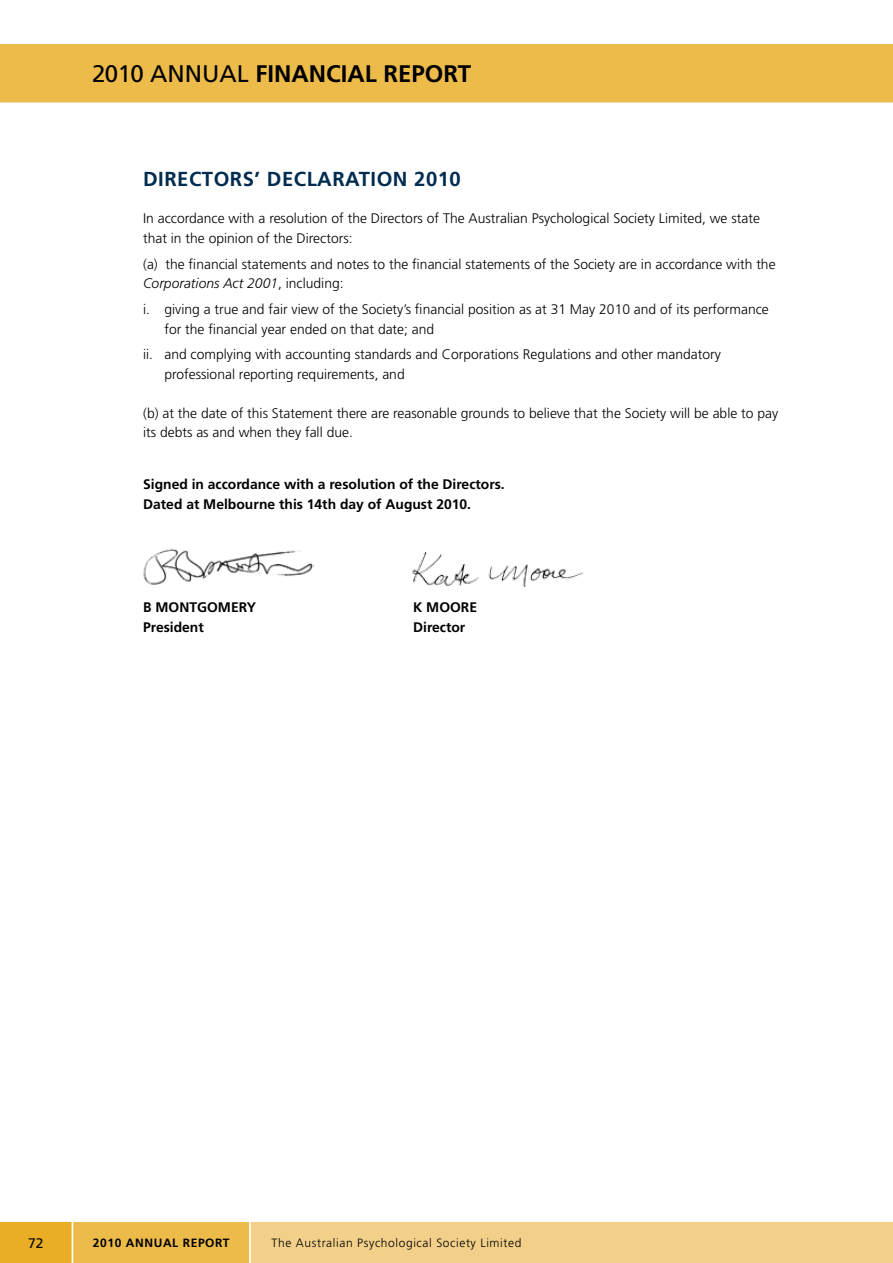
<style>
.page{position:relative;width:893px;height:1263px;background:#fff}
.page>*{position:absolute;margin:0;border:0;box-sizing:border-box;transform-origin:0 0}
.t1{font:700 24px "Frutiger";color:#000}
.t2{font:700 20.25px "Frutiger";letter-spacing:.025em;color:#002c50}
.t3{font:300 13.8px/19.5px "Frutiger";color:#000}
.t4{font:700 13.8px/19.5px "Frutiger";color:#000}
.t5{font:13.8px "Frutiger";color:#000}
.t6{font:300 12px "Frutiger";letter-spacing:.05em;color:#000}
.t7{font:700 12px "Frutiger";letter-spacing:.05em;color:#000}
.s1{font-weight:400}
.s2{font-style:italic}
</style>
<div class="page">
<div style="left:0;top:44px;width:893px;height:59px;background:#edbb49"></div>
<svg style="left:0;top:1222px;width:893px;height:41px;background:#f1c975"></svg>
<img style="left:143px;top:548px;width:171px;height:37px">
<img style="left:412px;top:551px;width:172px;height:36px">
<h1 class="t1" style="left:92px;top:60px;width:381px"><span class="s1">2010 ANNUAL</span> FINANCIAL REPORT</h1>
<h2 class="t2" style="left:143px;top:167px;width:319px">DIRECTORS’ DECLARATION 2010</h2>
<p class="t3" style="left:143px;top:209px;width:618px">In accordance with a resolution of the Directors of The Australian Psychological Society Limited, we state that in the opinion of the Directors:</p>
<p class="t3" style="left:143px;top:254px;width:634px">(a) the financial statements and notes to the financial statements of the Society are in accordance with the<br><span class="s2">Corporations Act 2001</span>, including:</p>
<p class="t3" style="left:164px;top:300px;width:606px;text-indent:-21px">i. giving a true and fair view of the Society’s financial position as at 31 May 2010 and of its performance for the financial year ended on that date; and</p>
<p class="t3" style="left:164px;top:345px;width:558px;text-indent:-21px">ii. and complying with accounting standards and Corporations Regulations and other mandatory professional reporting requirements, and</p>
<p class="t3" style="left:143px;top:404px;width:637px">(b) at the date of this Statement there are reasonable grounds to believe that the Society will be able to pay its debts as and when they fall due.</p>
<p class="t4" style="left:143px;top:475px;width:363px">Signed in accordance with a resolution of the Directors.<br>Dated at Melbourne this 14th day of August 2010.</p>
<p class="t4" style="left:143px;top:598px;width:114px">B MONTGOMERY</p>
<p class="t4" style="left:413px;top:598px;width:65px">K MOORE</p>
<p class="t4" style="left:143px;top:617px;width:62px">President</p>
<p class="t4" style="left:413px;top:617px;width:54px">Director</p>
<p class="t5" style="left:28px;top:1235px;width:17px">72</p>
<p class="t7" style="left:93px;top:1236px;width:138px">2010 ANNUAL REPORT</p>
<p class="t6" style="left:272px;top:1236px;width:251px">The Australian Psychological Society Limited</p>
</div>
